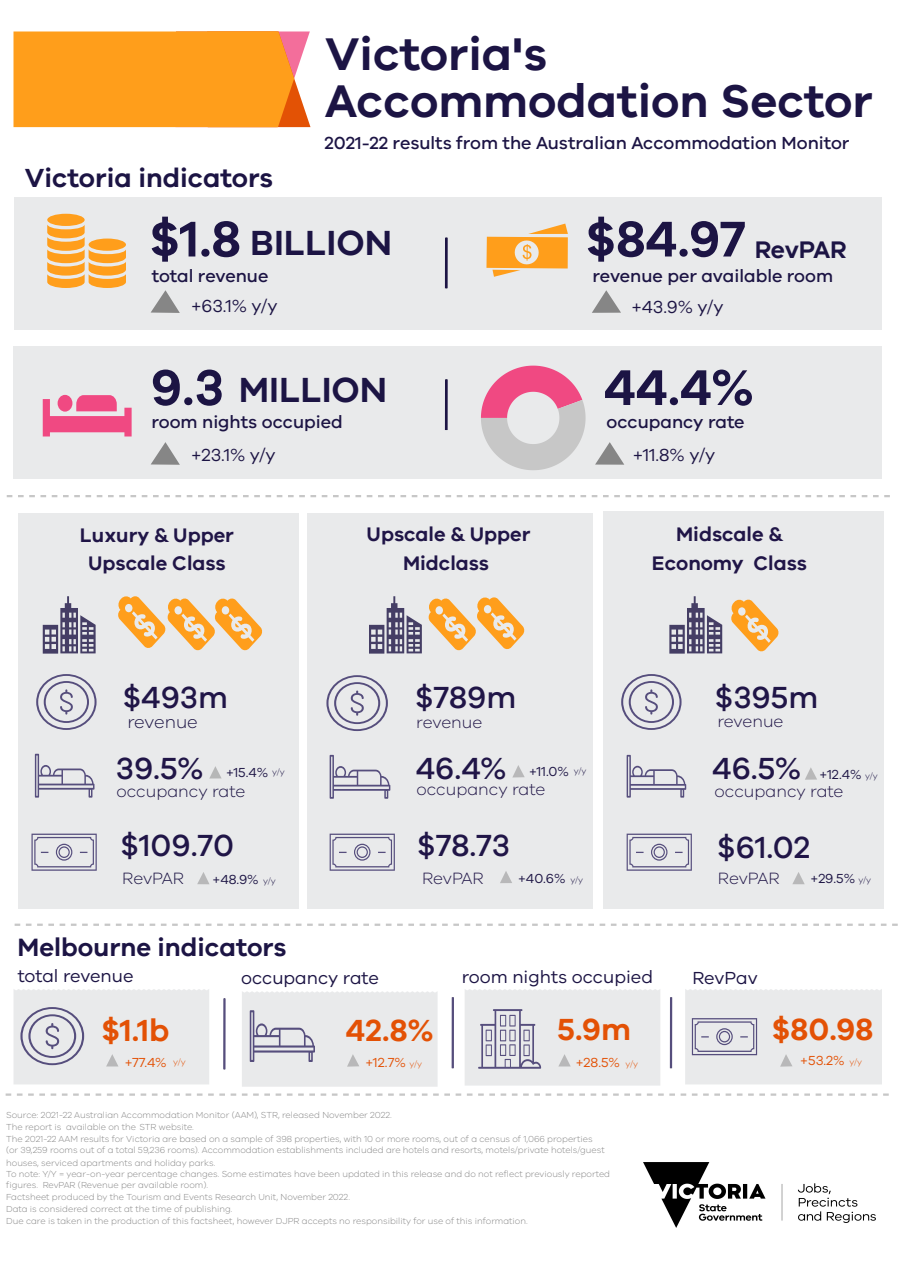
<style>
.page{position:relative;width:900px;height:1272px;background:#fff}
.page>*{position:absolute;margin:0;border:0;box-sizing:border-box;transform-origin:0 0}
.t1{font:600 51.75px "VIC";color:#1c1444}
.t2{font:600 47.25px "VIC";color:#1c1444}
.t3{font:600 36px "VIC";color:#1c1444}
.t4{font:500 31.5px "VIC";color:#201547}
.t5{font:600 31.5px "VIC";color:#e35105}
.t6{font:600 27px "VIC";color:#1c1444}
.t7{font:600 25.9px "VIC";color:#1c1444}
.t8{font:600 24.75px "VIC";letter-spacing:-.015em;color:#1c1444}
.t9{font:600 20.25px/28.1px "VIC";color:#201547;text-align:center}
.t10{font:500 18px "VIC";color:#1c1444}
.t11{font:18px "VIC";color:#1c1444}
.t12{font:300 18px "VIC";letter-spacing:-.01em;color:#1c1444}
.t13{font:300 16.9px "VIC";color:#201547}
.t14{font:300 16.9px "VIC";color:#1c1444}
.t15{font:13.5px "VIC";color:#1c1444}
.t16{font:13.5px "VIC";color:#e35105}
.t17{font:300 9px/12.4px "VIC";color:#868686}
.t18{font:300 9px "VIC";color:#1c1444}
.t19{font:300 9px "VIC";color:#e35105}
.s1{font-size:51.75px}
</style>
<div class="page">
<div style="left:15px;top:197px;width:867px;height:133px;background:#e9eaeb"></div>
<div style="left:13px;top:346px;width:869px;height:133px;background:#e9eaeb"></div>
<div style="left:603px;top:512px;width:280px;height:397px;background:#e9eaeb"></div>
<div style="left:307px;top:513px;width:286px;height:396px;background:#e9eaeb"></div>
<div style="left:18px;top:513px;width:280px;height:396px;background:#e9eaeb"></div>
<svg style="left:481px;top:366px;width:105px;height:104px"></svg>
<svg style="left:15px;top:924px;width:883px;height:2px"></svg>
<svg style="left:118px;top:596px;width:145px;height:55px"></svg>
<svg style="left:47px;top:214px;width:79px;height:74px"></svg>
<svg style="left:428px;top:597px;width:97px;height:54px"></svg>
<svg style="left:369px;top:596px;width:53px;height:58px"></svg>
<svg style="left:731px;top:599px;width:48px;height:53px"></svg>
<svg style="left:669px;top:596px;width:53px;height:58px"></svg>
<svg style="left:7px;top:495px;width:883px;height:2px"></svg>
<svg style="left:486px;top:223px;width:82px;height:54px"></svg>
<svg style="left:43px;top:395px;width:89px;height:41px"></svg>
<svg style="left:43px;top:596px;width:53px;height:58px"></svg>
<svg style="left:209px;top:766px;width:13px;height:13px"></svg>
<svg style="left:35px;top:754px;width:59px;height:44px"></svg>
<svg style="left:36px;top:674px;width:61px;height:56px"></svg>
<svg style="left:330px;top:755px;width:60px;height:44px"></svg>
<svg style="left:326px;top:675px;width:62px;height:56px"></svg>
<svg style="left:627px;top:755px;width:59px;height:43px"></svg>
<svg style="left:621px;top:674px;width:61px;height:56px"></svg>
<svg style="left:32px;top:834px;width:65px;height:37px"></svg>
<svg style="left:330px;top:834px;width:65px;height:37px"></svg>
<svg style="left:627px;top:834px;width:65px;height:37px"></svg>
<hr style="left:223px;top:998px;width:3px;height:71px;background:#564e7d">
<hr style="left:452px;top:997px;width:2px;height:71px;background:#564e7d">
<hr style="left:445px;top:238px;width:3px;height:50px;background:#1c1444">
<svg style="left:595px;top:442px;width:29px;height:23px"></svg>
<svg style="left:592px;top:290px;width:29px;height:23px"></svg>
<hr style="left:445px;top:379px;width:3px;height:51px;background:#1c1444">
<svg style="left:197px;top:872px;width:12px;height:12px"></svg>
<svg style="left:512px;top:765px;width:13px;height:13px"></svg>
<svg style="left:500px;top:871px;width:12px;height:12px"></svg>
<svg style="left:805px;top:767px;width:12px;height:13px"></svg>
<svg style="left:792px;top:872px;width:13px;height:12px"></svg>
<svg style="left:242px;top:991px;width:196px;height:96px"></svg>
<div style="left:685px;top:989px;width:197px;height:95px;background:#e9eaeb"></div>
<svg style="left:465px;top:989px;width:195px;height:97px"></svg>
<svg style="left:151px;top:442px;width:29px;height:23px"></svg>
<img style="left:644px;top:1162px;width:231px;height:65px">
<svg style="left:151px;top:290px;width:29px;height:23px"></svg>
<svg style="left:13px;top:989px;width:196px;height:95px"></svg>
<hr style="left:670px;top:997px;width:2px;height:71px;background:#564e7d">
<svg style="left:6px;top:1094px;width:883px;height:2px"></svg>
<div style="left:14px;top:32px;width:263px;height:95px;background:#ff9e1b"></div>
<svg style="left:277px;top:32px;width:33px;height:95px"></svg>
<p class="t6" style="left:25px;top:160px;width:250px">Victoria indicators</p>
<p class="t2" style="left:325px;top:22px;width:224px">Victoria's</p>
<p class="t2" style="left:325px;top:70px;width:549px">Accommodation Sector</p>
<p class="t10" style="left:325px;top:130px;width:526px">2021-22 results from the Australian Accommodation Monitor</p>
<p class="t1" style="left:149px;top:205px;width:94px">$1.8</p>
<p class="t10" style="left:152px;top:264px;width:118px">total revenue</p>
<p class="t3" style="left:250px;top:219px;width:143px">BILLION</p>
<p class="t11" style="left:191px;top:294px;width:88px">+63.1% y/y</p>
<p class="t3" style="left:151px;top:366px;width:238px"><span class="s1">9.3</span> MILLION</p>
<p class="t10" style="left:151px;top:410px;width:193px">room nights occupied</p>
<p class="t11" style="left:191px;top:443px;width:86px">+23.1% y/y</p>
<p class="t9" style="left:80px;top:522px;width:156px">Luxury &amp; Upper<br>Upscale Class</p>
<p class="t9" style="left:367px;top:520px;width:165px">Upscale &amp; Upper</p>
<p class="t9" style="left:403px;top:550px;width:88px">Midclass</p>
<p class="t4" style="left:122px;top:676px;width:107px">$493m</p>
<p class="t12" style="left:127px;top:710px;width:72px">revenue</p>
<p class="t4" style="left:415px;top:676px;width:103px">$789m</p>
<p class="t13" style="left:416px;top:711px;width:68px">revenue</p>
<p class="t1" style="left:585px;top:205px;width:162px">$84.97</p>
<p class="t10" style="left:592px;top:264px;width:242px">revenue per available room</p>
<p class="t8" style="left:755px;top:233px;width:94px">RevPAR</p>
<p class="t11" style="left:631px;top:295px;width:94px">+43.9% y/y</p>
<p class="t1" style="left:604px;top:353px;width:152px">44.4%</p>
<p class="t10" style="left:607px;top:410px;width:140px">occupancy rate</p>
<p class="t11" style="left:633px;top:443px;width:84px">+11.8% y/y</p>
<p class="t9" style="left:652px;top:520px;width:157px;line-height:29.2px">Midscale &amp;<br>Economy Class</p>
<p class="t4" style="left:715px;top:676px;width:105px">$395m</p>
<p class="t13" style="left:717px;top:710px;width:68px">revenue</p>
<p class="t4" style="left:116px;top:747px;width:89px">39.5%</p>
<p class="t4" style="left:416px;top:747px;width:93px">46.4%</p>
<p class="t13" style="left:416px;top:778px;width:130px">occupancy rate</p>
<p class="t15" style="left:529px;top:763px;width:41px">+11.0%</p>
<p class="t18" style="left:272px;top:766px;width:14px">y/y</p>
<p class="t18" style="left:574px;top:765px;width:14px">y/y</p>
<p class="t15" style="left:226px;top:764px;width:44px">+15.4%</p>
<p class="t14" style="left:116px;top:780px;width:130px">occupancy rate</p>
<p class="t4" style="left:712px;top:747px;width:91px">46.5%</p>
<p class="t13" style="left:715px;top:780px;width:130px">occupancy rate</p>
<p class="t15" style="left:820px;top:765px;width:43px">+12.4%</p>
<p class="t18" style="left:865px;top:770px;width:14px">y/y</p>
<p class="t4" style="left:120px;top:825px;width:115px">$109.70</p>
<p class="t14" style="left:122px;top:867px;width:63px">RevPAR</p>
<p class="t4" style="left:417px;top:825px;width:95px">$78.73</p>
<p class="t13" style="left:422px;top:867px;width:63px">RevPAR</p>
<p class="t4" style="left:717px;top:827px;width:95px">$61.02</p>
<p class="t13" style="left:718px;top:867px;width:63px">RevPAR</p>
<p class="t15" style="left:518px;top:870px;width:49px">+40.6%</p>
<p class="t15" style="left:811px;top:870px;width:46px">+29.5%</p>
<p class="t15" style="left:213px;top:871px;width:48px">+48.9%</p>
<p class="t18" style="left:263px;top:875px;width:14px">y/y</p>
<p class="t18" style="left:570px;top:874px;width:14px">y/y</p>
<p class="t18" style="left:858px;top:874px;width:14px">y/y</p>
<p class="t7" style="left:18px;top:930px;width:270px">Melbourne indicators</p>
<p class="t11" style="left:18px;top:964px;width:117px">total revenue</p>
<p class="t11" style="left:241px;top:966px;width:139px">occupancy rate</p>
<p class="t11" style="left:462px;top:965px;width:193px">room nights occupied</p>
<p class="t11" style="left:692px;top:966px;width:67px">RevPav</p>
<p class="t5" style="left:101px;top:1009px;width:70px">$1.1b</p>
<p class="t5" style="left:346px;top:1009px;width:89px">42.8%</p>
<p class="t5" style="left:558px;top:1008px;width:75px">5.9m</p>
<p class="t5" style="left:772px;top:1008px;width:103px">$80.98</p>
<p class="t16" style="left:366px;top:1053px;width:42px">+12.7%</p>
<p class="t16" style="left:576px;top:1053px;width:46px">+28.5%</p>
<p class="t16" style="left:800px;top:1052px;width:46px">+53.2%</p>
<p class="t16" style="left:125px;top:1053px;width:43px">+77.4%</p>
<p class="t19" style="left:173px;top:1056px;width:14px">y/y</p>
<p class="t19" style="left:410px;top:1058px;width:14px">y/y</p>
<p class="t19" style="left:626px;top:1058px;width:14px">y/y</p>
<p class="t19" style="left:849px;top:1056px;width:14px">y/y</p>
<p class="t17" style="left:6px;top:1109px;width:387px">Source: 2021-22 Australian Accommodation Monitor (AAM), STR, released November 2022.</p>
<p class="t17" style="left:6px;top:1120px;width:588px">The report is available on the STR website.<br>The 2021-22 AAM results for Victoria are based on a sample of 398 properties, with 10 or more rooms, out of a census of 1,066 properties</p>
<p class="t17" style="left:6px;top:1144px;width:600px">(or 39,259 rooms out of a total 59,236 rooms). Accommodation establishments included are hotels and resorts, motels/private hotels/guest houses, serviced apartments and holiday parks.</p>
<p class="t17" style="left:6px;top:1168px;width:605px">To note: Y/Y = year-on-year percentage changes. Some estimates have been updated in this release and do not reflect previously reported</p>
<p class="t17" style="left:6px;top:1179px;width:204px">figures. RevPAR (Revenue per available room).</p>
<p class="t17" style="left:6px;top:1191px;width:345px">Factsheet produced by the Tourism and Events Research Unit, November 2022.</p>
<p class="t17" style="left:6px;top:1202px;width:228px">Data is considered correct at the time of publishing.</p>
<p class="t17" style="left:6px;top:1215px;width:523px">Due care is taken in the production of this factsheet, however DJPR accepts no responsibility for use of this information.</p>
</div>
